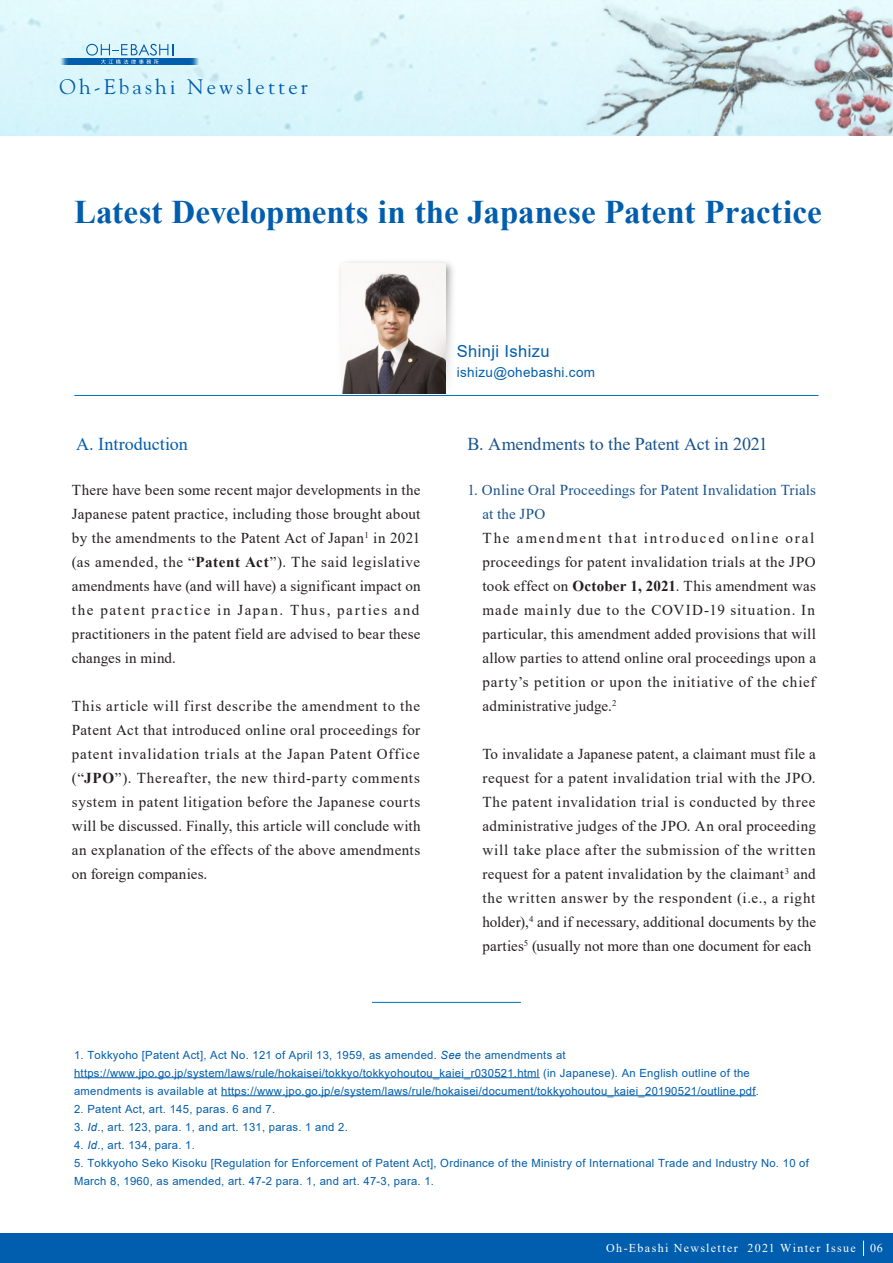
<style>
.page{position:relative;width:893px;height:1263px;background:#fff}
.page>*{position:absolute;margin:0;border:0;box-sizing:border-box;transform-origin:0 0}
.t1{font:700 33px "Times New Roman";color:#015dad}
.t2{font:21px "Goudy Std";letter-spacing:.15em;color:#015dad}
.t3{font:18.15px "Times New Roman";letter-spacing:-.005em;color:#1a538e}
.t4{font:18.15px "Times New Roman";color:#015dad}
.t5{font:16.5px "Arial";letter-spacing:.025em;color:#015dad}
.t6{font:15.15px/24px "Times New Roman";letter-spacing:.015em;color:#231f20;text-align:justify}
.t7{font:15.15px/24px "Times New Roman";letter-spacing:.01em;color:#1a538e}
.t8{font:13.5px "Arial";letter-spacing:.025em;color:#015dad}
.t9{font:12px "Times New Roman";letter-spacing:.11em;color:#fff}
.t10{font:11.25px/18px "Arial";letter-spacing:.025em;color:#015dad}
.s1{font-weight:700}
.s2{font-style:italic}
</style>
<div class="page">
<img style="left:340px;top:261px;width:113px;height:133px">
<hr style="left:74px;top:395px;width:744px;height:1px;background:#0072bc">
<hr style="left:74px;top:1077px;width:466px;height:1px;background:#015dad">
<hr style="left:221px;top:1095px;width:535px;height:1px;background:#015dad">
<img style="left:341px;top:264px;width:104px;height:130px">
<hr style="left:372px;top:1002px;width:149px;height:1px;background:#0072bc">
<div style="left:0;top:1233px;width:893px;height:30px;background:#015dad"></div>
<svg style="left:863px;top:1241px;width:1px;height:15px"></svg>
<img style="left:0;top:0;width:892px;height:136px">
<div style="left:60px;top:58px;width:140px;height:7px;background:#dbf5fb"></div>
<div style="left:60px;top:58px;width:139px;height:7px;background:#ceedf5"></div>
<div style="left:61px;top:58px;width:138px;height:7px;background:#c7e7f3"></div>
<div style="left:61px;top:58px;width:137px;height:7px;background:#bce0ee"></div>
<div style="left:62px;top:58px;width:136px;height:7px;background:#a5cfe6"></div>
<div style="left:62px;top:58px;width:135px;height:7px;background:#98c6e1"></div>
<div style="left:63px;top:58px;width:134px;height:7px;background:#8abcdc"></div>
<div style="left:63px;top:58px;width:133px;height:7px;background:#7cb2d7"></div>
<div style="left:64px;top:58px;width:132px;height:7px;background:#61a0cd"></div>
<div style="left:64px;top:58px;width:131px;height:7px;background:#5497c8"></div>
<div style="left:65px;top:58px;width:130px;height:7px;background:#488fc4"></div>
<div style="left:65px;top:58px;width:129px;height:7px;background:#3380bd"></div>
<div style="left:66px;top:58px;width:128px;height:7px;background:#2b7aba"></div>
<div style="left:66px;top:58px;width:127px;height:7px;background:#2274b7"></div>
<div style="left:67px;top:58px;width:126px;height:7px;background:#156bb3"></div>
<div style="left:67px;top:58px;width:125px;height:7px;background:#1068b1"></div>
<div style="left:68px;top:58px;width:124px;height:7px;background:#0c65b0"></div>
<div style="left:68px;top:58px;width:123px;height:7px;background:#015dad"></div>
<svg style="left:86px;top:44px;width:87px;height:20px"></svg>
<h2 class="t2" style="left:60px;top:74px;width:250px">Oh-Ebashi Newsletter</h2>
<h1 class="t1" style="left:74px;top:188px;width:749px">Latest Developments in the Japanese Patent Practice</h1>
<p class="t4" style="left:76px;top:431px;width:113px">A. Introduction</p>
<p class="t6" style="left:72px;top:478px;width:350px">There have been some recent major developments in the Japanese patent practice, including those brought about by the amendments to the Patent Act of Japan<sup>1</sup> in 2021 (as amended, the “<span class="s1">Patent Act</span>”). The said legislative amendments have (and will have) a significant impact on the patent practice in Japan. Thus, parties and practitioners in the patent field are advised to bear these changes in mind.</p>
<p class="t6" style="left:72px;top:693px;width:350px">This article will first describe the amendment to the Patent Act that introduced online oral proceedings for patent invalidation trials at the Japan Patent Office (“<span class="s1">JPO</span>”). Thereafter, the new third-party comments system in patent litigation before the Japanese courts will be discussed. Finally, this article will conclude with an explanation of the effects of the above amendments on foreign companies.</p>
<p class="t5" style="left:457px;top:340px;width:94px">Shinji Ishizu</p>
<p class="t8" style="left:457px;top:363px;width:140px">ishizu@ohebashi.com</p>
<p class="t3" style="left:467px;top:431px;width:302px">B. Amendments to the Patent Act in 2021</p>
<p class="t7" style="left:482px;top:478px;width:335px;text-indent:-15px">1. Online Oral Proceedings for Patent Invalidation Trials at the JPO</p>
<p class="t6" style="left:482px;top:526px;width:335px">The amendment that introduced online oral proceedings for patent invalidation trials at the JPO took effect on <span class="s1">October 1, 2021</span>. This amendment was made mainly due to the COVID-19 situation. In particular, this amendment added provisions that will allow parties to attend online oral proceedings upon a party’s petition or upon the initiative of the chief administrative judge.<sup>2</sup></p>
<p class="t6" style="left:482px;top:742px;width:335px">To invalidate a Japanese patent, a claimant must file a request for a patent invalidation trial with the JPO.<br>The patent invalidation trial is conducted by three administrative judges of the JPO. An oral proceeding will take place after the submission of the written request for a patent invalidation by the claimant<sup>3</sup> and the written answer by the respondent (i.e., a right holder),<sup>4</sup> and if necessary, additional documents by the parties<sup>5</sup> (usually not more than one document for each</p>
<p class="t10" style="left:74px;top:1045px;width:686px">1. Tokkyoho [Patent Act], Act No. 121 of April 13, 1959, as amended. <span class="s2">See</span> the amendments at https://www.jpo.go.jp/system/laws/rule/hokaisei/tokkyo/tokkyohoutou_kaiei_r030521.html (in Japanese). An English outline of the amendments is available at https://www.jpo.go.jp/e/system/laws/rule/hokaisei/document/tokkyohoutou_kaiei_20190521/outline.pdf.</p>
<p class="t10" style="left:74px;top:1099px;width:203px">2. Patent Act, art. 145, paras. 6 and 7.</p>
<p class="t10" style="left:74px;top:1117px;width:275px">3. <span class="s2">Id</span>., art. 123, para. 1, and art. 131, paras. 1 and 2.</p>
<p class="t10" style="left:74px;top:1135px;width:122px">4. <span class="s2">Id</span>., art. 134, para. 1.</p>
<p class="t10" style="left:74px;top:1153px;width:736px">5. Tokkyoho Seko Kisoku [Regulation for Enforcement of Patent Act], Ordinance of the Ministry of International Trade and Industry No. 10 of<br>March 8, 1960, as amended, art. 47-2 para. 1, and art. 47-3, para. 1.</p>
<p class="t9" style="left:606px;top:1239px;width:278px">Oh-Ebashi Newsletter 2021 Winter Issue 06</p>
</div>
